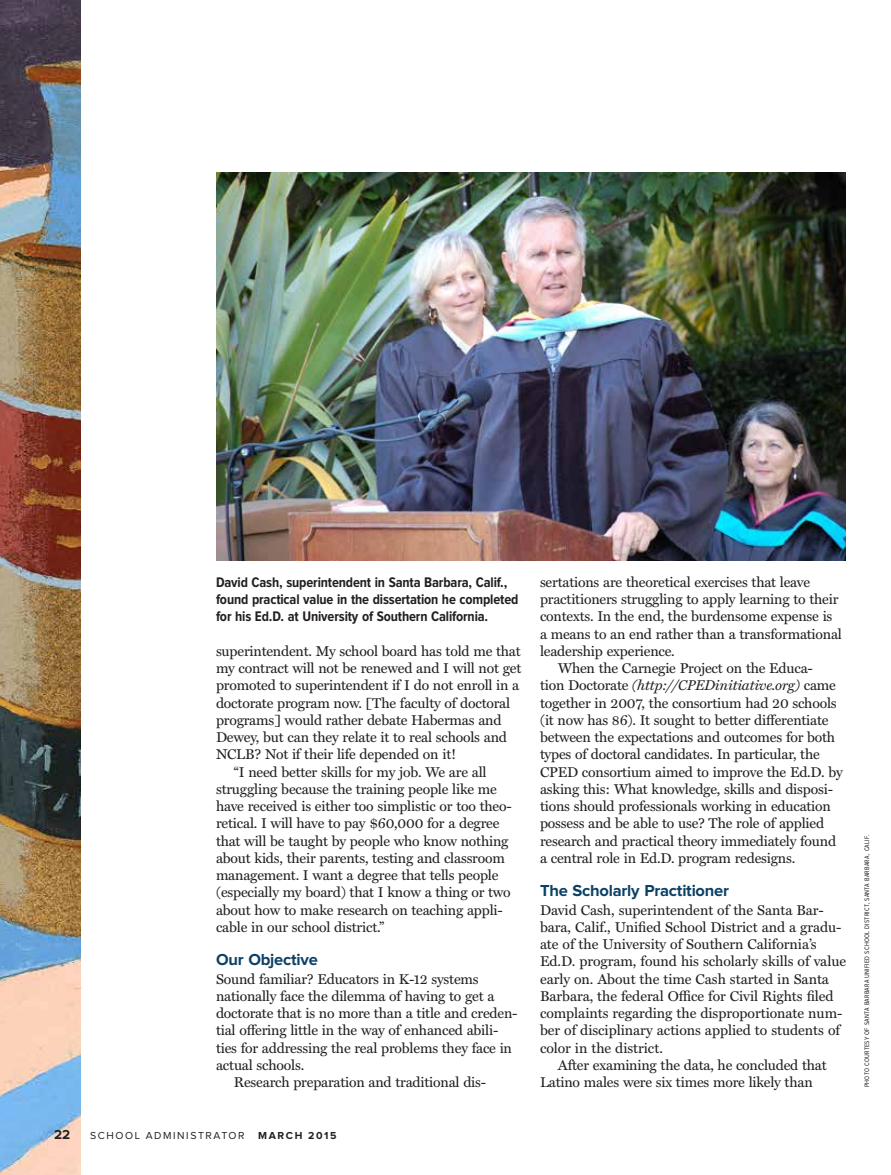
<style>
.page{position:relative;width:891px;height:1175px;background:#fff}
.page>*{position:absolute;margin:0;border:0;box-sizing:border-box;transform-origin:0 0}
.t1{font:700 16.5px "Proxima Nova";letter-spacing:-.015em;color:#0c4166}
.t2{font:700 14.4px/17.2px "Proxima Nova Cond";letter-spacing:-.01em;color:#231f20}
.t3{font:14.25px/17.2px "Miller Text";letter-spacing:-.015em;color:#231f20}
.t4{font:italic 14.25px "Miller Text";letter-spacing:-.015em;color:#231f20}
.t5{font:700 13.5px "Proxima Nova";color:#231f20}
.t6{font:10.5px "Proxima Nova";letter-spacing:.15em;color:#231f20}
.t7{font:700 10.5px "Proxima Nova";letter-spacing:.15em;color:#231f20}
.t8{font:6.75px "Proxima Nova Cond";letter-spacing:.03em;color:#231f20}
.s1{font-style:normal}
</style>
<div class="page">
<img style="left:216px;top:172px;width:630px;height:388px">
<img style="left:0;top:0;width:81px;height:1174px">
<p class="t2" style="left:216px;top:574px;width:304px">David Cash, superintendent in Santa Barbara, Calif., found practical value in the dissertation he completed for his Ed.D. at University of Southern California.</p>
<p class="t3" style="left:216px;top:642px;width:306px">superintendent. My school board has told me that</p>
<p class="t3" style="left:216px;top:660px;width:307px">my contract will not be renewed and I will not get</p>
<p class="t3" style="left:216px;top:677px;width:305px">promoted to superintendent if I do not enroll in a</p>
<p class="t3" style="left:216px;top:694px;width:296px">doctorate program now. [The faculty of doctoral</p>
<p class="t3" style="left:216px;top:711px;width:287px">programs] would rather debate Habermas and</p>
<p class="t3" style="left:216px;top:729px;width:293px">Dewey, but can they relate it to real schools and</p>
<p class="t3" style="left:216px;top:746px;width:242px">NCLB? Not if their life depended on it!</p>
<p class="t3" style="left:234px;top:763px;width:254px">“I need better skills for my job. We are all</p>
<p class="t3" style="left:216px;top:780px;width:282px">struggling because the training people like me</p>
<p class="t3" style="left:216px;top:798px;width:297px">have received is either too simplistic or too theo-</p>
<p class="t3" style="left:216px;top:815px;width:285px">retical. I will have to pay $60,000 for a degree</p>
<p class="t3" style="left:216px;top:832px;width:294px">that will be taught by people who know nothing</p>
<p class="t3" style="left:216px;top:849px;width:291px">about kids, their parents, testing and classroom</p>
<p class="t3" style="left:216px;top:867px;width:284px">management. I want a degree that tells people</p>
<p class="t3" style="left:216px;top:884px;width:296px">(especially my board) that I know a thing or two</p>
<p class="t3" style="left:216px;top:901px;width:288px">about how to make research on teaching appli-</p>
<p class="t3" style="left:216px;top:918px;width:170px">cable in our school district.”</p>
<p class="t1" style="left:216px;top:951px;width:103px">Our Objective</p>
<p class="t3" style="left:216px;top:970px;width:264px">Sound familiar? Educators in K-12 systems</p>
<p class="t3" style="left:216px;top:987px;width:280px">nationally face the dilemma of having to get a</p>
<p class="t3" style="left:216px;top:1005px;width:303px">doctorate that is no more than a title and creden-</p>
<p class="t3" style="left:216px;top:1022px;width:284px">tial offering little in the way of enhanced abili-</p>
<p class="t3" style="left:216px;top:1039px;width:298px">ties for addressing the real problems they face in</p>
<p class="t3" style="left:216px;top:1056px;width:90px">actual schools.</p>
<p class="t3" style="left:234px;top:1074px;width:254px">Research preparation and traditional dis-</p>
<p class="t5" style="left:54px;top:1128px;width:18px">22</p>
<p class="t6" style="left:90px;top:1130px;width:156px">SCHOOL ADMINISTRATOR</p>
<p class="t7" style="left:258px;top:1130px;width:80px">March 2015</p>
<p class="t3" style="left:540px;top:573px;width:272px">sertations are theoretical exercises that leave</p>
<p class="t3" style="left:540px;top:591px;width:300px">practitioners struggling to apply learning to their</p>
<p class="t3" style="left:540px;top:608px;width:294px">contexts. In the end, the burdensome expense is</p>
<p class="t3" style="left:540px;top:625px;width:304px">a means to an end rather than a transformational</p>
<p class="t3" style="left:540px;top:642px;width:136px">leadership experience.</p>
<p class="t3" style="left:558px;top:660px;width:256px">When the Carnegie Project on the Educa-</p>
<p class="t4" style="left:540px;top:677px;width:297px"><span class="s1">tion Doctorate</span> (http://CPEDinitiative.org) <span class="s1">came</span></p>
<p class="t3" style="left:540px;top:694px;width:298px">together in 2007, the consortium had 20 schools</p>
<p class="t3" style="left:540px;top:711px;width:290px">(it now has 86). It sought to better differentiate</p>
<p class="t3" style="left:540px;top:729px;width:297px">between the expectations and outcomes for both</p>
<p class="t3" style="left:540px;top:746px;width:281px">types of doctoral candidates. In particular, the</p>
<p class="t3" style="left:540px;top:763px;width:304px">CPED consortium aimed to improve the Ed.D. by</p>
<p class="t3" style="left:540px;top:780px;width:295px">asking this: What knowledge, skills and disposi-</p>
<p class="t3" style="left:540px;top:798px;width:292px">tions should professionals working in education</p>
<p class="t3" style="left:540px;top:815px;width:286px">possess and be able to use? The role of applied</p>
<p class="t3" style="left:540px;top:832px;width:298px">research and practical theory immediately found</p>
<p class="t3" style="left:540px;top:850px;width:257px">a central role in Ed.D. program redesigns.</p>
<p class="t1" style="left:540px;top:882px;width:191px">The Scholarly Practitioner</p>
<p class="t3" style="left:540px;top:901px;width:308px">David Cash, superintendent of the Santa Bar&shy;bara, Calif., Unified School District and a gradu&shy;ate of the University of Southern California’s Ed.D. program, found his scholarly skills of value early on. About the time Cash started in Santa Barbara, the federal Office for Civil Rights filed complaints regarding the disproportionate num&shy;ber of disciplinary actions applied to students of color in the district.</p>
<p class="t3" style="left:540px;top:1056px;width:288px;text-indent:18px">After examining the data, he concluded that<br>Latino males were six times more likely than</p>
<p class="t8" style="left:864px;top:1087px;width:254px;rotate:-90deg">PHOTO COURTESY OF SANTA BARBARA UNIFIED SCHOOL DISTRICT, SANTA BARBARA, CALIF.</p>
</div>
